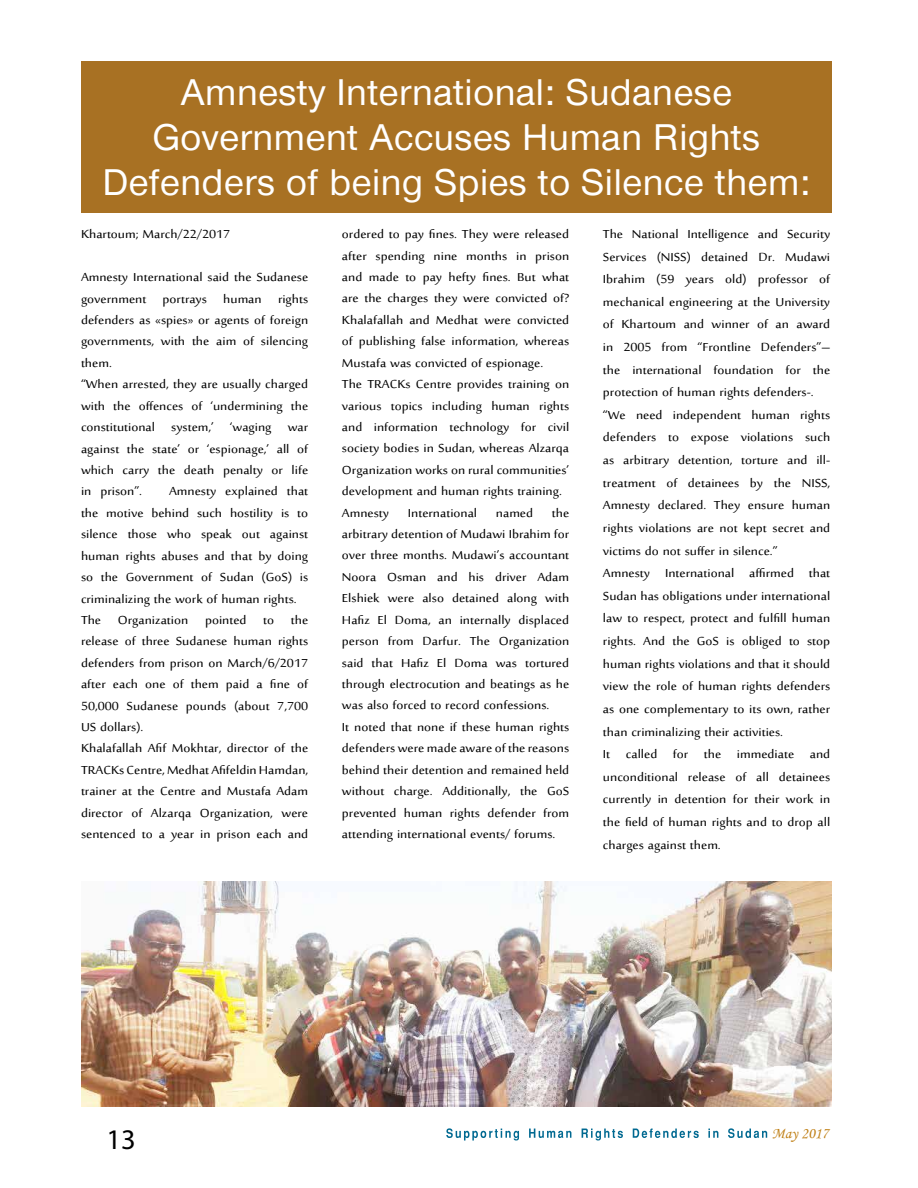
<style>
.page{position:relative;width:918px;height:1188px;background:#fff}
.page>*{position:absolute;margin:0;border:0;box-sizing:border-box;transform-origin:0 0}
.t1{font:37.5px/45px "Nimbus Sans ME";color:#fff;text-align:center}
.t2{font:28.5px "Myriad Pro";color:#000}
.t3{font:15.9px/21.5px "Sakkal Majalla";color:#000;scale:1.1 1}
.t4{font:15.6px "Monotype Corsiva";color:#c08016}
</style>
<div class="page">
<svg style="left:446px;top:1128px;width:321px;height:13px"></svg>
<div style="left:81px;top:61px;width:751px;height:152px;background:#a87123"></div>
<img style="left:81px;top:882px;width:751px;height:225px">
<h1 class="t1" style="left:102px;top:71px;width:710px">Amnesty International: Sudanese<br>Government Accuses Human Rights<br>Defenders of being Spies to Silence them:</h1>
<p class="t3" style="left:81px;top:225px;width:137px">Khartoum; March/22/2017</p>
<p class="t3" style="left:81px;top:267px;width:208px">Amnesty International said the Sudanese government portrays human rights defenders as «spies» or agents of foreign governments, with the aim of silencing them.<br>“When arrested, they are usually charged with the offences of ‘undermining the constitutional system,’ ‘waging war against the state’ or ‘espionage,’ all of which carry the death penalty or life in prison”.</p>
<p class="t3" style="left:342px;top:224px;width:208px">ordered to pay fines. They were released after spending nine months in prison and made to pay hefty fines. But what are the charges they were convicted of?<br>Khalafallah and Medhat were convicted of publishing false information, whereas Mustafa was convicted of espionage.<br>The TRACKs Centre provides training on various topics including human rights and information technology for civil society bodies in Sudan, whereas Alzarqa Organization works on rural communities’ development and human rights training.<br>Amnesty International named the arbitrary detention of Mudawi Ibrahim for over three months. Mudawi’s accountant Noora Osman and his driver Adam Elshiek were also detained along with Hafiz El Doma, an internally displaced person from Darfur. The Organization said that Hafiz El Doma was tortured through electrocution and beatings as he was also forced to record confessions.<br>It noted that none if these human rights defenders were made aware of the reasons behind their detention and remained held without charge. Additionally, the GoS prevented human rights defender from attending international events/ forums.</p>
<p class="t3" style="left:603px;top:224px;width:208px;line-height:22.6px">The National Intelligence and Security Services (NISS) detained Dr. Mudawi Ibrahim (59 years old) professor of mechanical engineering at the University of Khartoum and winner of an award in 2005 from “Frontline Defenders”– the international foundation for the protection of human rights defenders-. “We need independent human rights defenders to expose violations such as arbitrary detention, torture and ill&shy;treatment of detainees by the NISS, Amnesty declared. They ensure human rights violations are not kept secret and victims do not suffer in silence.”<br>Amnesty International affirmed that Sudan has obligations under international law to respect, protect and fulfill human rights. And the GoS is obliged to stop human rights violations and that it should view the role of human rights defenders as one complementary to its own, rather than criminalizing their activities.<br>It called for the immediate and unconditional release of all detainees currently in detention for their work in the field of human rights and to drop all charges against them.</p>
<p class="t3" style="left:81px;top:482px;width:208px;text-indent:88px">Amnesty explained that the motive behind such hostility is to silence those who speak out against human rights abuses and that by doing so the Government of Sudan (GoS) is criminalizing the work of human rights.<br>The Organization pointed to the release of three Sudanese human rights defenders from prison on March/6/2017 after each one of them paid a fine of 50,000 Sudanese pounds (about 7,700<br>US dollars).<br>Khalafallah Afif Mokhtar, director of the TRACKs Centre, Medhat Afifeldin Hamdan, trainer at the Centre and Mustafa Adam director of Alzarqa Organization, were sentenced to a year in prison each and</p>
<h2 class="t2" style="left:107px;top:1122px;width:31px">13</h2>
<p class="t4" style="left:772px;top:1124px;width:58px">May 2017</p>
</div>
